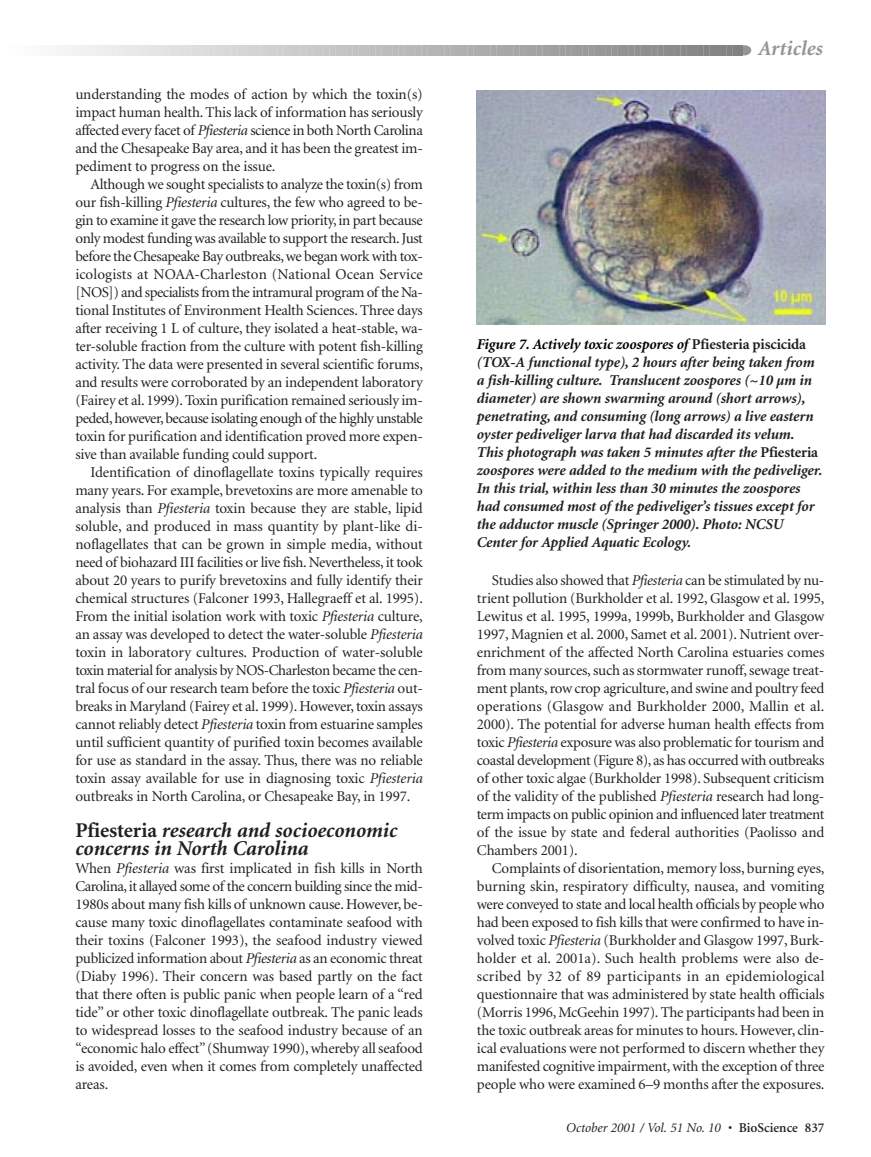
<style>
.page{position:relative;width:871px;height:1157px;background:#fff}
.page>*{position:absolute;margin:0;border:0;box-sizing:border-box;transform-origin:0 0}
.t1{font:italic 700 21px/18px "Minion";letter-spacing:-.005em;color:#231f20}
.t2{font:italic 700 21px "Minion";color:#939598}
.t3{font:15px/18px "Minion";letter-spacing:-.01em;color:#231f20;text-align:justify}
.t4{font:italic 700 15px/18px "Minion";letter-spacing:-.01em;color:#231f20}
.t5{font:italic 13.5px "Minion";color:#231f20}
.s1{font-style:italic}
.s2{font-style:normal}
.s3{color:#000}
.s4{font-weight:600;font-style:normal}
</style>
<div class="page">
<img style="left:65px;top:45px;width:761px;height:280px">
<p class="t3" style="left:75px;top:86px;width:349px">understanding the modes of action by which the toxin(s) impact human health. This lack of information has seriously affected every facet of <span class="s1">Pfiesteria</span> science in both North Carolina and the Chesapeake Bay area, and it has been the greatest im&shy;pediment to progress on the issue.</p>
<p class="t3" style="left:75px;top:176px;width:349px;text-indent:15px">Although we sought specialists to analyze the toxin(s) from our fish-killing <span class="s1">Pfiesteria</span> cultures, the few who agreed to be&shy;gin to examine it gave the research low priority, in part because only modest funding was available to support the research. Just before the Chesapeake Bay outbreaks, we began work with tox&shy;icologists at NOAA-Charleston (National Ocean Service [NOS]) and specialists from the intramural program of the Na&shy;tional Institutes of Environment Health Sciences. Three days after receiving 1 L of culture, they isolated a heat-stable, wa&shy;ter-soluble fraction from the culture with potent fish-killing activity. The data were presented in several scientific forums, and results were corroborated by an independent laboratory (Fairey et al. 1999). Toxin purification remained seriously im&shy;peded, however, because isolating enough of the highly unstable toxin for purification and identification proved more expen&shy;sive than available funding could support.</p>
<p class="t3" style="left:75px;top:464px;width:349px;text-indent:15px">Identification of dinoflagellate toxins typically requires many years. For example, brevetoxins are more amenable to analysis than <span class="s1">Pfiesteria</span> toxin because they are stable, lipid soluble, and produced in mass quantity by plant-like di&shy;noflagellates that can be grown in simple media, without need of biohazard III facilities or live fish. Nevertheless, it took about 20 years to purify brevetoxins and fully identify their chemical structures (Falconer 1993, Hallegraeff et al. 1995).<br>From the initial isolation work with toxic <span class="s1">Pfiesteria</span> culture, an assay was developed to detect the water-soluble <span class="s1">Pfiesteria </span>toxin in laboratory cultures. Production of water-soluble toxin material for analysis by NOS-Charleston became the cen&shy;tral focus of our research team before the toxic <span class="s1">Pfiesteria</span> out&shy;breaks in Maryland (Fairey et al. 1999). However, toxin assays cannot reliably detect <span class="s1">Pfiesteria</span> toxin from estuarine samples until sufficient quantity of purified toxin becomes available for use as standard in the assay. Thus, there was no reliable toxin assay available for use in diagnosing toxic <span class="s1">Pfiesteria </span>outbreaks in North Carolina, or Chesapeake Bay, in 1997.</p>
<h1 class="t1" style="left:75px;top:823px;width:323px"><span class="s2">Pfiesteria</span> research and socioeconomic concerns in North Carolina</h1>
<p class="t3" style="left:75px;top:860px;width:349px">When <span class="s1">Pfiesteria</span> was first implicated in fish kills in North Carolina, it allayed some of the concern building since the mid-1980s about many fish kills of unknown cause. However, be&shy;cause many toxic dinoflagellates contaminate seafood with their toxins (Falconer 1993), the seafood industry viewed publicized information about <span class="s1">Pfiesteria</span> as an economic threat (Diaby 1996). Their concern was based partly on the fact that there often is public panic when people learn of a “red tide” or other toxic dinoflagellate outbreak. The panic leads to widespread losses to the seafood industry because of an “economic halo effect”(Shumway 1990), whereby all seafood is avoided, even when it comes from completely unaffected areas.</p>
<h1 class="t2" style="left:758px;top:40px;width:66px">Articles</h1>
<p class="t4" style="left:476px;top:336px;width:347px"><span class="s3">Figure 7. Actively toxic zoospores of</span> <span class="s2">Pfiesteria piscicida </span>(TOX-A functional type), 2 hours after being taken from a fish-killing culture. Translucent zoospores (~10 µm in diameter) are shown swarming around (short arrows), penetrating, and consuming (long arrows) a live eastern oyster pediveliger larva that had discarded its velum.<br>This photograph was taken 5 minutes after the <span class="s2">Pfiesteria </span>zoospores were added to the medium with the pediveliger.<br>In this trial, within less than 30 minutes the zoospores had consumed most of the pediveliger’s tissues except for the adductor muscle (Springer 2000). Photo: NCSU Center for Applied Aquatic Ecology.</p>
<p class="t3" style="left:477px;top:572px;width:349px;text-indent:15px">Studies also showed that <span class="s1">Pfiesteria</span> can be stimulated by nu&shy;trient pollution (Burkholder et al. 1992, Glasgow et al. 1995, Lewitus et al. 1995, 1999a, 1999b, Burkholder and Glasgow 1997, Magnien et al. 2000, Samet et al. 2001). Nutrient over&shy;enrichment of the affected North Carolina estuaries comes from many sources, such as stormwater runoff, sewage treat&shy;ment plants, row crop agriculture, and swine and poultry feed operations (Glasgow and Burkholder 2000, Mallin et al.<br>2000). The potential for adverse human health effects from toxic <span class="s1">Pfiesteria</span> exposure was also problematic for tourism and coastal development (Figure 8), as has occurred with outbreaks of other toxic algae (Burkholder 1998). Subsequent criticism of the validity of the published <span class="s1">Pfiesteria</span> research had long&shy;term impacts on public opinion and influenced later treatment of the issue by state and federal authorities (Paolisso and Chambers 2001).</p>
<p class="t3" style="left:477px;top:860px;width:349px;text-indent:15px">Complaints of disorientation, memory loss, burning eyes, burning skin, respiratory difficulty, nausea, and vomiting were conveyed to state and local health officials by people who had been exposed to fish kills that were confirmed to have in&shy;volved toxic <span class="s1">Pfiesteria</span> (Burkholder and Glasgow 1997, Burk&shy;holder et al. 2001a). Such health problems were also de&shy;scribed by 32 of 89 participants in an epidemiological questionnaire that was administered by state health officials (Morris 1996, McGeehin 1997). The participants had been in the toxic outbreak areas for minutes to hours. However, clin&shy;ical evaluations were not performed to discern whether they manifested cognitive impairment, with the exception of three people who were examined 6–9 months after the exposures.</p>
<p class="t5" style="left:566px;top:1122px;width:260px">October 2001 / Vol. 51 No. 10 • <span class="s4">BioScience 837</span></p>
</div>
